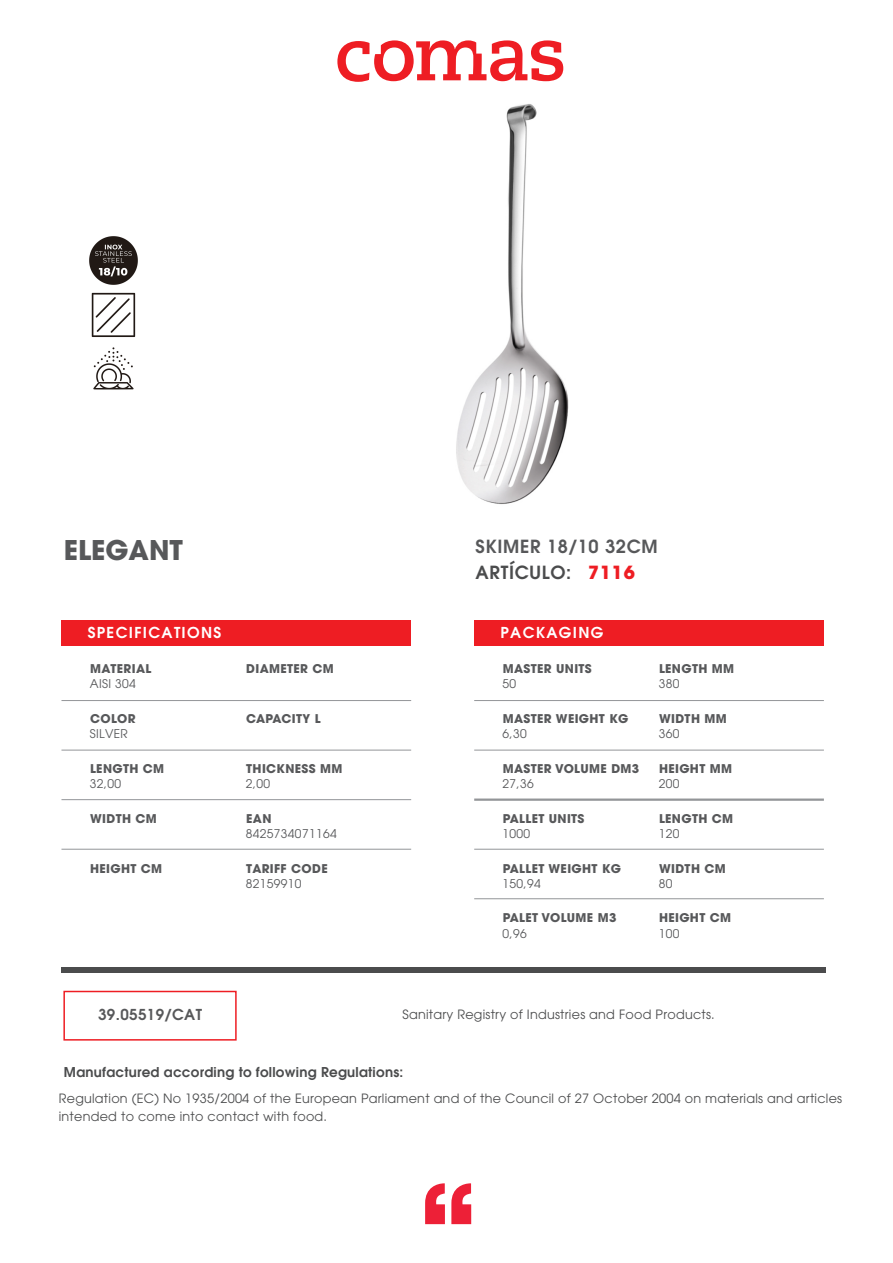
<style>
.page{position:relative;width:893px;height:1263px;background:#fff}
.page>*{position:absolute;margin:0;border:0;box-sizing:border-box;transform-origin:0 0}
.t1{font:700 27px "Avant Garde";color:#57585a}
.t2{font:600 18px/25.7px "Avant Garde";letter-spacing:.04em;color:#57585a}
.t3{font:600 15px "Avant Garde";letter-spacing:.09em;color:#fff}
.t4{font:600 15px "Avant Garde";letter-spacing:.03em;color:#57585a}
.t5{font:600 13.5px "Avant Garde";letter-spacing:.02em;color:#4b4c4d}
.t6{font:12.75px/18px "Avant Garde";letter-spacing:.02em;color:#4b4c4d}
.t7{font:700 12px "Avant Garde";letter-spacing:.03em;color:#57585a}
.t8{font:12px "Avant Garde";letter-spacing:.03em;color:#57585a}
.s1{color:#4b4c4d}
.s2{font-weight:700;color:#ee1d23}
</style>
<div class="page">
<svg style="left:425px;top:1183px;width:20px;height:41px"></svg>
<svg style="left:451px;top:1183px;width:20px;height:41px"></svg>
<svg style="left:337px;top:40px;width:226px;height:42px"></svg>
<div style="left:61px;top:620px;width:350px;height:25px;background:#ee1d23"></div>
<div style="left:61px;top:967px;width:765px;height:6px;background:#4b4c4d"></div>
<hr style="left:61px;top:700px;width:350px;height:1px;background:#939598">
<hr style="left:61px;top:750px;width:350px;height:1px;background:#939598">
<hr style="left:61px;top:799px;width:350px;height:1px;background:#939598">
<hr style="left:61px;top:849px;width:350px;height:1px;background:#939598">
<div style="left:474px;top:620px;width:350px;height:25px;background:#ee1d23"></div>
<hr style="left:474px;top:700px;width:350px;height:1px;background:#939598">
<hr style="left:474px;top:750px;width:350px;height:1px;background:#939598">
<hr style="left:474px;top:798px;width:350px;height:3px;background:#939598">
<hr style="left:474px;top:849px;width:350px;height:1px;background:#939598">
<hr style="left:474px;top:898px;width:350px;height:1px;background:#939598">
<div style="left:63px;top:991px;width:174px;height:49px;border:2px solid #ee1d23"></div>
<img style="left:89px;top:236px;width:49px;height:154px">
<img style="left:456px;top:104px;width:113px;height:400px">
<h1 class="t1" style="left:64px;top:532px;width:121px">ELEGANT</h1>
<h2 class="t2" style="left:475px;top:533px;width:184px">SKIMER 18/10 32CM<br><span class="s1">ARTÍCULO:</span> <span class="s2">7116</span></h2>
<p class="t3" style="left:88px;top:623px;width:135px">SPECIFICATIONS</p>
<p class="t7" style="left:90px;top:661px;width:63px">MATERIAL</p>
<p class="t7" style="left:246px;top:661px;width:89px">DIAMETER CM</p>
<p class="t3" style="left:500px;top:623px;width:104px">PACKAGING</p>
<p class="t7" style="left:503px;top:661px;width:91px">MASTER UNITS</p>
<p class="t7" style="left:659px;top:661px;width:77px">LENGTH MM</p>
<p class="t8" style="left:90px;top:677px;width:48px">AISI 304</p>
<p class="t8" style="left:502px;top:677px;width:15px">50</p>
<p class="t8" style="left:659px;top:677px;width:22px">380</p>
<p class="t7" style="left:90px;top:711px;width:47px">COLOR</p>
<p class="t7" style="left:246px;top:711px;width:76px">CAPACITY L</p>
<p class="t7" style="left:503px;top:711px;width:127px">MASTER WEIGHT KG</p>
<p class="t7" style="left:659px;top:711px;width:69px">WIDTH MM</p>
<p class="t8" style="left:90px;top:727px;width:40px">SILVER</p>
<p class="t8" style="left:502px;top:727px;width:26px">6,30</p>
<p class="t8" style="left:659px;top:727px;width:22px">360</p>
<p class="t7" style="left:90px;top:761px;width:76px">LENGTH CM</p>
<p class="t7" style="left:246px;top:761px;width:98px">THICKNESS MM</p>
<p class="t7" style="left:503px;top:761px;width:138px">MASTER VOLUME DM3</p>
<p class="t7" style="left:659px;top:761px;width:75px">HEIGHT MM</p>
<p class="t8" style="left:90px;top:777px;width:33px">32,00</p>
<p class="t8" style="left:246px;top:776px;width:26px">2,00</p>
<p class="t8" style="left:246px;top:826px;width:92px">8425734071164</p>
<p class="t7" style="left:90px;top:810px;width:68px">WIDTH CM</p>
<p class="t7" style="left:246px;top:810px;width:27px">EAN</p>
<p class="t8" style="left:502px;top:777px;width:33px">27,36</p>
<p class="t8" style="left:502px;top:826px;width:29px">1000</p>
<p class="t7" style="left:503px;top:810px;width:83px">PALLET UNITS</p>
<p class="t8" style="left:659px;top:777px;width:22px">200</p>
<p class="t7" style="left:659px;top:810px;width:76px">LENGTH CM</p>
<p class="t8" style="left:659px;top:826px;width:22px">120</p>
<p class="t7" style="left:90px;top:860px;width:74px">HEIGHT CM</p>
<p class="t7" style="left:246px;top:860px;width:83px">TARIFF CODE</p>
<p class="t7" style="left:503px;top:860px;width:120px">PALLET WEIGHT KG</p>
<p class="t7" style="left:659px;top:860px;width:68px">WIDTH CM</p>
<p class="t8" style="left:246px;top:876px;width:57px">82159910</p>
<p class="t8" style="left:502px;top:876px;width:40px">150,94</p>
<p class="t8" style="left:502px;top:926px;width:26px">0,96</p>
<p class="t7" style="left:503px;top:910px;width:115px">PALET VOLUME M3</p>
<p class="t8" style="left:659px;top:876px;width:15px">80</p>
<p class="t7" style="left:659px;top:910px;width:74px">HEIGHT CM</p>
<p class="t8" style="left:659px;top:926px;width:22px">100</p>
<p class="t4" style="left:98px;top:1005px;width:105px">39.05519/CAT</p>
<p class="t6" style="left:402px;top:1006px;width:314px">Sanitary Registry of Industries and Food Products.</p>
<p class="t5" style="left:64px;top:1063px;width:341px">Manufactured according to following Regulations:</p>
<p class="t6" style="left:59px;top:1090px;width:785px">Regulation (EC) No 1935/2004 of the European Parliament and of the Council of 27 October 2004 on materials and articles intended to come into contact with food.</p>
</div>
